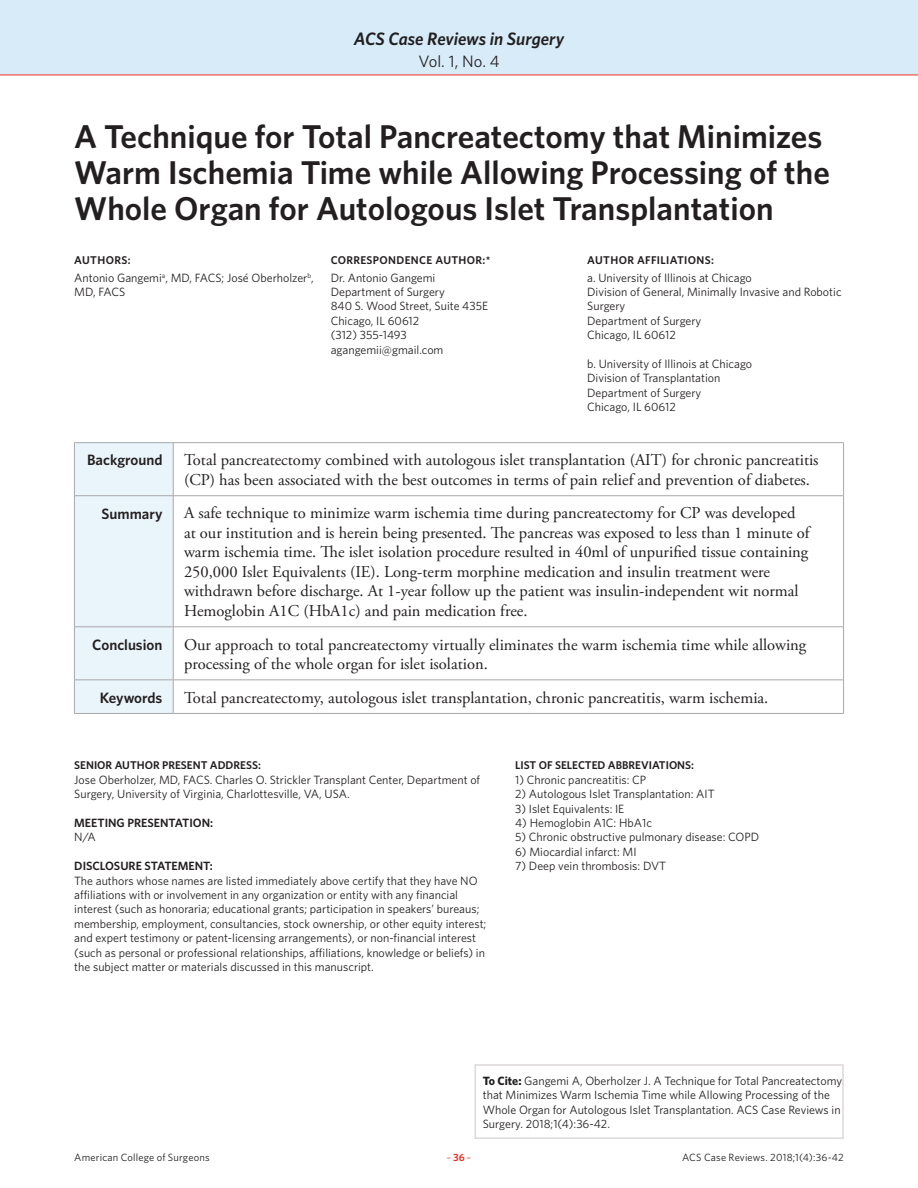
<style>
.page{position:relative;width:918px;height:1188px;background:#fff}
.page>*{position:absolute;margin:0;border:0;box-sizing:border-box;transform-origin:0 0}
.Article_Title{font:600 33px/36px "Whitney";color:#231f20}
.t1{font:italic 600 18px "Whitney";letter-spacing:-.005em;color:#231f20}
.Chart_Body{font:16.5px/19.5px "Adobe Garamond Pro";color:#231f20}
.t2{font:16.5px "Whitney";color:#231f20}
.Chart_Head{font:600 15px "Whitney";color:#231f20}
.Authors_Body{font:12px/14.4px "Whitney";color:#231f20}
.Authors_Body-2{font:600 12px "Whitney";color:#231f20}
.Authors_Body-3{font:600 11.25px "Whitney";color:#231f20}
.Authors_Head{font:600 11.25px "Whitney";letter-spacing:.03em;color:#231f20}
.t3{font:10.5px "Whitney";letter-spacing:.02em;color:#231f20}
.t4{font:10.5px "Whitney";color:#ee2e22}
.s1{font-weight:700}
.s2{font-weight:600}
</style>
<div class="page">
<div style="left:0;top:0;width:918px;height:75px;background:#d7ebf8"></div>
<hr style="left:0;top:75px;width:918px;height:1px;background:#ee2e22">
<div style="left:75px;top:443px;width:98px;height:270px;background:#eaf5fb"></div>
<hr style="left:74px;top:442px;width:99px;height:1px;background:#a9a8aa">
<hr style="left:74px;top:443px;width:1px;height:53px;background:#a9a8aa">
<hr style="left:173px;top:442px;width:671px;height:1px;background:#a9a8aa">
<hr style="left:173px;top:443px;width:1px;height:53px;background:#a9a8aa">
<hr style="left:843px;top:443px;width:1px;height:53px;background:#a9a8aa">
<hr style="left:74px;top:495px;width:99px;height:1px;background:#a9a8aa">
<hr style="left:74px;top:496px;width:1px;height:131px;background:#a9a8aa">
<hr style="left:173px;top:495px;width:671px;height:1px;background:#a9a8aa">
<hr style="left:173px;top:496px;width:1px;height:131px;background:#a9a8aa">
<hr style="left:843px;top:496px;width:1px;height:131px;background:#a9a8aa">
<hr style="left:74px;top:627px;width:99px;height:1px;background:#a9a8aa">
<hr style="left:74px;top:627px;width:1px;height:53px;background:#a9a8aa">
<hr style="left:173px;top:627px;width:671px;height:1px;background:#a9a8aa">
<hr style="left:173px;top:627px;width:1px;height:53px;background:#a9a8aa">
<hr style="left:843px;top:627px;width:1px;height:53px;background:#a9a8aa">
<hr style="left:74px;top:680px;width:99px;height:1px;background:#a9a8aa">
<hr style="left:74px;top:680px;width:1px;height:33px;background:#a9a8aa">
<hr style="left:173px;top:680px;width:671px;height:1px;background:#a9a8aa">
<hr style="left:173px;top:680px;width:1px;height:33px;background:#a9a8aa">
<hr style="left:843px;top:680px;width:1px;height:33px;background:#a9a8aa">
<hr style="left:74px;top:713px;width:99px;height:1px;background:#a9a8aa">
<hr style="left:173px;top:713px;width:671px;height:1px;background:#a9a8aa">
<div style="left:475px;top:1064px;width:369px;height:75px;border:2px solid #dcd8d7"></div>
<h2 class="t1" style="left:354px;top:26px;width:212px">ACS Case Reviews in Surgery</h2>
<h3 class="t2" style="left:418px;top:50px;width:83px">Vol. 1, No. 4</h3>
<p class="Article_Title" style="left:74px;top:118px;width:757px">A Technique for Total Pancreatectomy that Minimizes<br>Warm Ischemia Time while Allowing Processing of the<br>Whole Organ for Autologous Islet Transplantation</p>
<p class="Authors_Head" style="left:74px;top:252px;width:58px">AUTHORS:</p>
<p class="Authors_Head" style="left:331px;top:252px;width:161px">CORRESPONDENCE AUTHOR:*</p>
<p class="Authors_Head" style="left:587px;top:252px;width:128px">AUTHOR AFFILIATIONS:</p>
<p class="Authors_Body" style="left:74px;top:270px;width:241px">Antonio Gangemi<sup>a</sup>, MD, FACS; José Oberholzer<sup>b</sup>,<br>MD, FACS</p>
<p class="Authors_Body" style="left:331px;top:270px;width:106px">Dr. Antonio Gangemi</p>
<p class="Authors_Body" style="left:587px;top:270px;width:166px">a. University of Illinois at Chicago</p>
<p class="Authors_Body" style="left:587px;top:284px;width:256px">Division of General, Minimally Invasive and Robotic<br>Surgery</p>
<p class="Authors_Body" style="left:587px;top:313px;width:116px">Department of Surgery</p>
<p class="Authors_Body" style="left:587px;top:328px;width:90px">Chicago, IL 60612</p>
<p class="Authors_Body" style="left:587px;top:356px;width:166px">b. University of Illinois at Chicago</p>
<p class="Authors_Body" style="left:587px;top:371px;width:135px">Division of Transplantation</p>
<p class="Authors_Body" style="left:587px;top:385px;width:116px">Department of Surgery</p>
<p class="Authors_Body" style="left:587px;top:400px;width:90px">Chicago, IL 60612</p>
<p class="Authors_Body" style="left:331px;top:284px;width:116px">Department of Surgery</p>
<p class="Authors_Body" style="left:331px;top:299px;width:159px">840 S. Wood Street, Suite 435E</p>
<p class="Authors_Body" style="left:331px;top:313px;width:90px">Chicago, IL 60612</p>
<p class="Authors_Body" style="left:331px;top:328px;width:78px">(312) 355-1493</p>
<p class="Authors_Body" style="left:331px;top:342px;width:114px">agangemii@gmail.com</p>
<p class="Chart_Head" style="left:87px;top:450px;width:77px">Background</p>
<p class="Chart_Body" style="left:184px;top:451px;width:636px">Total pancreatectomy combined with autologous islet transplantation (AIT) for chronic pancreatitis (CP) has been associated with the best outcomes in terms of pain relief and prevention of diabetes.</p>
<p class="Chart_Head" style="left:102px;top:503px;width:62px">Summary</p>
<p class="Chart_Body" style="left:184px;top:504px;width:627px">A safe technique to minimize warm ischemia time during pancreatectomy for CP was developed at our institution and is herein being presented. The pancreas was exposed to less than 1 minute of warm ischemia time. The islet isolation procedure resulted in 40ml of unpurified tissue containing 250,000 Islet Equivalents (IE). Long-term morphine medication and insulin treatment were withdrawn before discharge. At 1-year follow up the patient was insulin-independent wit normal Hemoglobin A1C (HbA1c) and pain medication free.</p>
<p class="Chart_Head" style="left:92px;top:634px;width:72px">Conclusion</p>
<p class="Chart_Body" style="left:184px;top:635px;width:624px">Our approach to total pancreatectomy virtually eliminates the warm ischemia time while allowing processing of the whole organ for islet isolation.</p>
<p class="Chart_Head" style="left:100px;top:687px;width:64px">Keywords</p>
<p class="Chart_Body" style="left:184px;top:688px;width:586px">Total pancreatectomy, autologous islet transplantation, chronic pancreatitis, warm ischemia.</p>
<p class="Authors_Body-3" style="left:74px;top:758px;width:188px">SENIOR AUTHOR PRESENT ADDRESS:</p>
<p class="Authors_Body" style="left:74px;top:772px;width:407px">Jose Oberholzer, MD, FACS. Charles O. Strickler Transplant Center, Department of<br>Surgery, University of Virginia, Charlottesville, VA, USA.</p>
<p class="Authors_Body-2" style="left:74px;top:815px;width:141px">MEETING PRESENTATION:</p>
<p class="Authors_Body" style="left:74px;top:830px;width:23px">N/A</p>
<p class="Authors_Body-2" style="left:74px;top:858px;width:140px">DISCLOSURE STATEMENT:</p>
<p class="Authors_Body" style="left:74px;top:873px;width:414px">The authors whose names are listed immediately above certify that they have NO affiliations with or involvement in any organization or entity with any financial interest (such as honoraria; educational grants; participation in speakers’ bureaus; membership, employment, consultancies, stock ownership, or other equity interest; and expert testimony or patent-licensing arrangements), or non-financial interest (such as personal or professional relationships, affiliations, knowledge or beliefs) in the subject matter or materials discussed in this manuscript.</p>
<p class="Authors_Body-3" style="left:515px;top:758px;width:180px">LIST OF SELECTED ABBREVIATIONS:</p>
<p class="Authors_Body" style="left:515px;top:772px;width:133px">1) Chronic pancreatitis: CP</p>
<p class="Authors_Body" style="left:515px;top:786px;width:201px">2) Autologous Islet Transplantation: AIT</p>
<p class="Authors_Body" style="left:515px;top:801px;width:111px">3) Islet Equivalents: IE</p>
<p class="Authors_Body" style="left:515px;top:815px;width:138px">4) Hemoglobin A1C: HbA1c</p>
<p class="Authors_Body" style="left:515px;top:830px;width:246px">5) Chronic obstructive pulmonary disease: COPD</p>
<p class="Authors_Body" style="left:515px;top:844px;width:123px">6) Miocardial infarct: MI</p>
<p class="Authors_Body" style="left:515px;top:858px;width:152px">7) Deep vein thrombosis: DVT</p>
<p class="Authors_Body" style="left:483px;top:1073px;width:361px"><span class="s1">To Cite:</span> Gangemi A, Oberholzer J. A Technique for Total Pancreatectomy that Minimizes Warm Ischemia Time while Allowing Processing of the Whole Organ for Autologous Islet Transplantation. ACS Case Reviews in Surgery. 2018;1(4):36-42.</p>
<p class="t3" style="left:74px;top:1150px;width:137px">American College of Surgeons</p>
<p class="t4" style="left:447px;top:1150px;width:26px">–<span class="s2">36</span>–</p>
<p class="t3" style="left:682px;top:1150px;width:163px">ACS Case Reviews. 2018;1(4):36-42</p>
</div>
